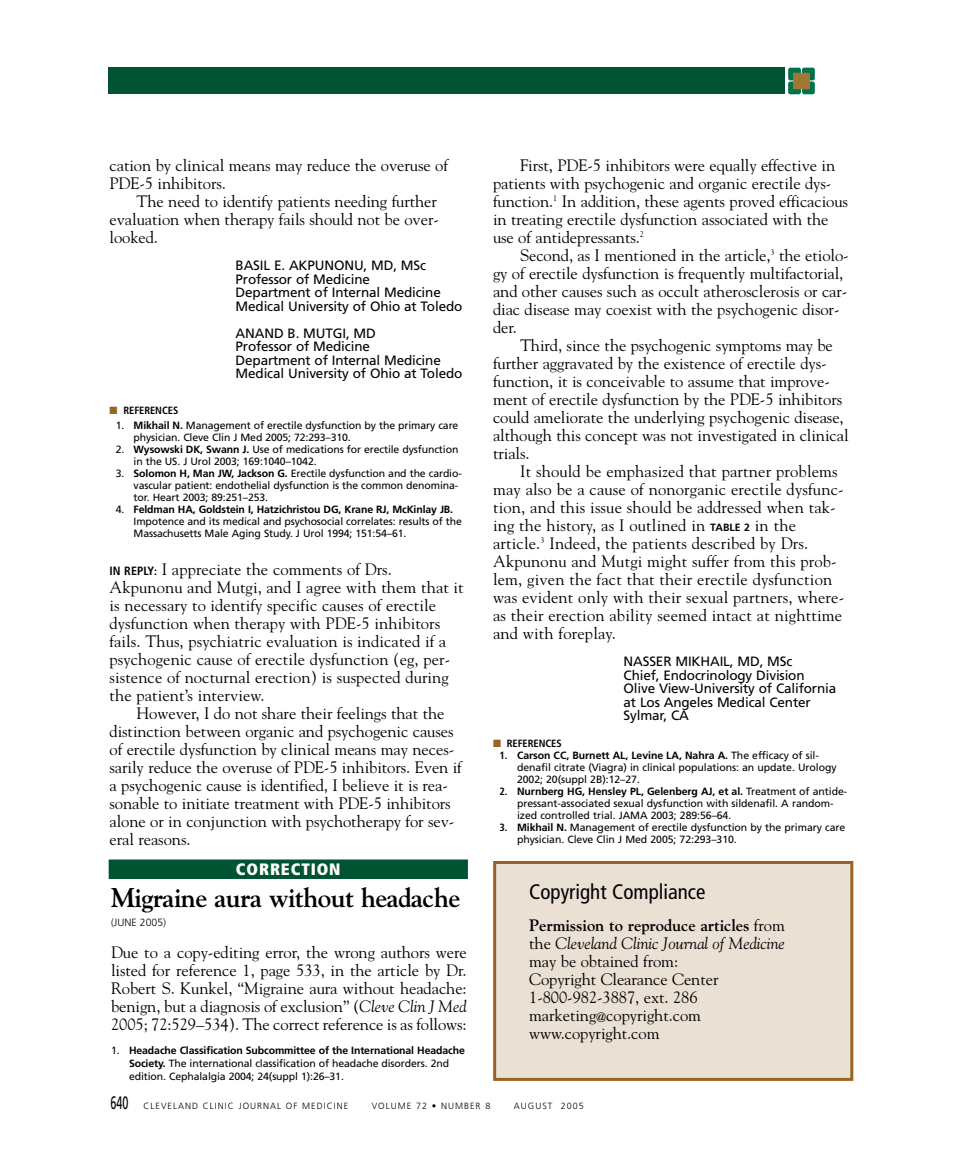
<style>
.page{position:relative;width:959px;height:1161px;background:#fff}
.page>*{position:absolute;margin:0;border:0;box-sizing:border-box;transform-origin:0 0}
.t1{font:700 27px "Goudy";letter-spacing:-.02em;color:#000}
.t2{font:condensed 21px "Frutiger";color:#000}
.t3{font:16.5px/18px "Goudy";letter-spacing:-.005em;color:#000}
.t4{font:900 condensed 16.5px "Frutiger";letter-spacing:.05em;color:#fff}
.t5{font:13.5px/13.5px "Frutiger";letter-spacing:-.01em;color:#000}
.t6{font:10.5px/12px "Frutiger";letter-spacing:-.01em;color:#000}
.t7{font:700 condensed 10.5px "Frutiger";letter-spacing:-.005em;color:#000}
.t8{font:300 10.5px "Frutiger";color:#000}
.t9{font:300 9px "Frutiger";letter-spacing:.11em;color:#000}
.s1{color:#976422}
.s2{font-weight:700}
.s3{font-family:"Frutiger";font-weight:700;font-stretch:condensed;font-size:12px}
.s4{font-family:"Frutiger";font-weight:700;font-size:10.5px}
.s5{font-style:italic}
.s6{font-weight:700;font-stretch:condensed}
.s7{font-weight:400;font-size:18px}
</style>
<div class="page">
<div style="left:108px;top:68px;width:676px;height:26px;background:#015432"></div>
<svg style="left:789px;top:67px;width:26px;height:28px"></svg>
<svg style="left:788px;top:68px;width:26px;height:26px"></svg>
<div style="left:793px;top:73px;width:16px;height:16px;background:#a17638"></div>
<div style="left:793px;top:73px;width:16px;height:16px;border:1px solid #a17638"></div>
<div style="left:107px;top:858px;width:362px;height:26px;background:linear-gradient(to right,#fff,#fff)"></div>
<div style="left:109px;top:860px;width:359px;height:19px;background:#015432"></div>
<div style="left:496px;top:864px;width:354px;height:214px;background:#eae0d3"></div>
<div style="left:493px;top:861px;width:360px;height:220px;border:3px solid #976422"></div>
<p class="t3" style="left:110px;top:158px;width:340px">cation by clinical means may reduce the overuse of<br>PDE-5 inhibitors.</p>
<p class="t3" style="left:110px;top:194px;width:331px;text-align:justify;text-indent:27px">The need to identify patients needing further evaluation when therapy fails should not be over&shy;looked.</p>
<p class="t5" style="left:236px;top:260px;width:228px">BASIL E. AKPUNONU, MD, MSc<br>Professor of Medicine<br>Department of Internal Medicine<br>Medical University of Ohio at Toledo</p>
<p class="t5" style="left:236px;top:327px;width:228px">ANAND B. MUTGI, MD<br>Professor of Medicine<br>Department of Internal Medicine<br>Medical University of Ohio at Toledo</p>
<p class="t7" style="left:110px;top:406px;width:70px"><span class="s1">■</span> REFERENCES</p>
<p class="t6" style="left:134px;top:420px;width:326px;text-indent:-18px">1. <span class="s2">Mikhail N.</span> Management of erectile dysfunction by the primary care physician. Cleve Clin J Med 2005; 72:293–310.</p>
<p class="t6" style="left:134px;top:444px;width:326px;text-indent:-18px">2. <span class="s2">Wysowski DK, Swann J.</span> Use of medications for erectile dysfunction in the US. J Urol 2003; 169:1040–1042.</p>
<p class="t6" style="left:134px;top:468px;width:330px;text-indent:-18px">3. <span class="s2">Solomon H, Man JW, Jackson G.</span> Erectile dysfunction and the cardio&shy;vascular patient: endothelial dysfunction is the common denomina&shy;tor. Heart 2003; 89:251–253.</p>
<p class="t6" style="left:134px;top:504px;width:330px;text-indent:-18px">4. <span class="s2">Feldman HA, Goldstein I, Hatzichristou DG, Krane RJ, McKinlay JB.<br></span>Impotence and its medical and psychosocial correlates: results of the<br>Massachusetts Male Aging Study. J Urol 1994; 151:54–61.</p>
<p class="t3" style="left:110px;top:561px;width:356px"><span class="s3">IN REPLY</span><span class="s4">:</span> I appreciate the comments of Drs.<br>Akpunonu and Mutgi, and I agree with them that it is necessary to identify specific causes of erectile dysfunction when therapy with PDE-5 inhibitors fails. Thus, psychiatric evaluation is indicated if a psychogenic cause of erectile dysfunction (eg, per&shy;sistence of nocturnal erection) is suspected during the patient’s interview.</p>
<p class="t3" style="left:110px;top:705px;width:354px;text-indent:27px">However, I do not share their feelings that the distinction between organic and psychogenic causes of erectile dysfunction by clinical means may neces&shy;sarily reduce the overuse of PDE-5 inhibitors. Even if a psychogenic cause is identified, I believe it is rea&shy;sonable to initiate treatment with PDE-5 inhibitors alone or in conjunction with psychotherapy for sev&shy;eral reasons.</p>
<p class="t4" style="left:236px;top:862px;width:106px">CORRECTION</p>
<h1 class="t1" style="left:111px;top:887px;width:351px">Migraine aura without headache</h1>
<p class="t8" style="left:111px;top:918px;width:57px">(JUNE 2005)</p>
<p class="t3" style="left:111px;top:944px;width:357px;text-align:justify">Due to a copy-editing error, the wrong authors were listed for reference 1, page 533, in the article by Dr.<br>Robert S. Kunkel, “Migraine aura without headache: benign, but a diagnosis of exclusion” (<span class="s5">Cleve Clin J Med </span>2005; 72:529–534). The correct reference is as follows:</p>
<p class="t6" style="left:129px;top:1045px;width:337px;line-height:12.6px;text-indent:-18px">1. <span class="s2">Headache Classification Subcommittee of the International Headache<br>Society.</span> The international classification of headache disorders. 2nd edition. Cephalalgia 2004; 24(suppl 1):26–31.</p>
<p class="t3" style="left:493px;top:158px;width:356px;text-indent:27px">First, PDE-5 inhibitors were equally effective in patients with psychogenic and organic erectile dys&shy;function.<sup>1</sup> In addition, these agents proved efficacious in treating erectile dysfunction associated with the use of antidepressants.<sup>2</sup></p>
<p class="t3" style="left:493px;top:248px;width:357px;text-indent:27px">Second, as I mentioned in the article,<sup>3</sup> the etiolo&shy;gy of erectile dysfunction is frequently multifactorial, and other causes such as occult atherosclerosis or car&shy;diac disease may coexist with the psychogenic disor&shy;der.</p>
<p class="t3" style="left:493px;top:338px;width:357px;text-indent:27px">Third, since the psychogenic symptoms may be further aggravated by the existence of erectile dys&shy;function, it is conceivable to assume that improve&shy;ment of erectile dysfunction by the PDE-5 inhibitors could ameliorate the underlying psychogenic disease, although this concept was not investigated in clinical trials.</p>
<p class="t3" style="left:493px;top:464px;width:353px;text-indent:27px">It should be emphasized that partner problems may also be a cause of nonorganic erectile dysfunc&shy;tion, and this issue should be addressed when tak&shy;ing the history, as I outlined in <span class="s4">TABLE 2</span> in the article.<sup>3</sup> Indeed, the patients described by Drs.<br>Akpunonu and Mutgi might suffer from this prob&shy;lem, given the fact that their erectile dysfunction was evident only with their sexual partners, where&shy;as their erection ability seemed intact at nighttime and with foreplay.</p>
<p class="t5" style="left:623px;top:656px;width:214px">NASSER MIKHAIL, MD, MSc<br>Chief, Endocrinology Division<br>Olive View-University of California at Los Angeles Medical Center<br>Sylmar, CA</p>
<p class="t7" style="left:493px;top:739px;width:70px"><span class="s1">■</span> REFERENCES</p>
<p class="t6" style="left:517px;top:750px;width:321px;text-indent:-17px"><span class="s6">1.</span> <span class="s2">Carson CC, Burnett AL, Levine LA, Nahra A.</span> The efficacy of sil&shy;denafil citrate (Viagra) in clinical populations: an update. Urology<br>2002; 20(suppl 2B):12–27.</p>
<p class="t6" style="left:517px;top:786px;width:332px;text-indent:-17px"><span class="s6">2.</span> <span class="s2">Nurnberg HG, Hensley PL, Gelenberg AJ, et al.</span> Treatment of antide&shy;pressant-associated sexual dysfunction with sildenafil. A random&shy;ized controlled trial. JAMA 2003; 289:56–64.</p>
<p class="t6" style="left:517px;top:822px;width:330px;text-indent:-17px"><span class="s6">3.</span> <span class="s2">Mikhail N.</span> Management of erectile dysfunction by the primary care physician. Cleve Clin J Med 2005; 72:293–310.</p>
<p class="t2" style="left:529px;top:884px;width:178px">Copyright Compliance</p>
<p class="t3" style="left:529px;top:917px;width:257px"><span class="s2">Permission to reproduce articles</span> from the <span class="s5">Cleveland Clinic Journal of Medicine </span>may be obtained from:<br>Copyright Clearance Center<br>1-800-982-3887, ext. 286 marketing<sub>@</sub>copyright.com www.copyright.com</p>
<p class="t9" style="left:110px;top:1102px;width:239px"><span class="s7">640</span> CLEVELAND CLINIC JOURNAL OF MEDICINE</p>
<p class="t9" style="left:372px;top:1102px;width:120px">VOLUME 72 • NUMBER 8</p>
<p class="t9" style="left:514px;top:1102px;width:72px">AUGUST 2005</p>
</div>
